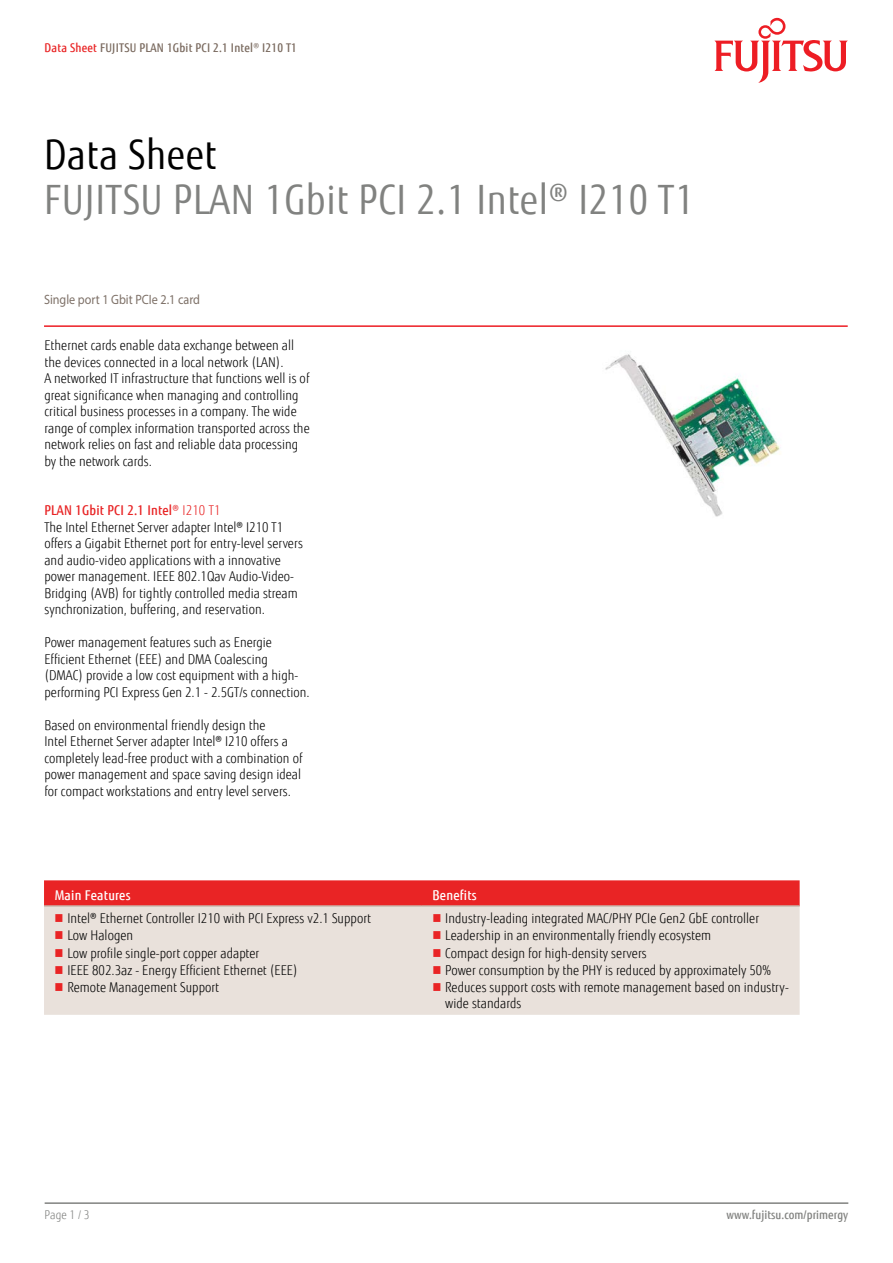
<style>
.page{position:relative;width:893px;height:1263px;background:#fff}
.page>*{position:absolute;margin:0;border:0;box-sizing:border-box;transform-origin:0 0}
.t1{font:40.5px/45px "Fujitsu Sans";letter-spacing:.02em;color:#818280;scale:.9 1}
.t2{font:300 13.5px/16.5px "Fujitsu Sans";letter-spacing:.005em;color:#000;scale:.9 1}
.t3{font:13.5px "Myriad Pro";color:#7e7168;scale:.9 1}
.t4{font:500 13.5px "Fujitsu Sans";letter-spacing:.02em;color:#fff;scale:.9 1}
.t5{font:500 12px "Fujitsu Sans";letter-spacing:.02em;color:#79695e;scale:.9 1}
.t6{font:500 12px "Fujitsu Sans";letter-spacing:.005em;color:#818280;scale:.9 1}
.t7{font:300 12px "Fujitsu Sans";color:#818280;scale:.9 1}
.s1{color:#e92425}
.s2{font-weight:300}
.s3{color:#000}
.s4{font-weight:500;color:#e82425}
.s5{color:#e82425}
</style>
<div class="page">
<hr style="left:45px;top:1202px;width:803px;height:2px;background:#818280">
<hr style="left:44px;top:325px;width:804px;height:2px;background:#ed1d24">
<svg style="left:714px;top:18px;width:134px;height:65px"></svg>
<img style="left:605px;top:354px;width:176px;height:163px">
<div style="left:44px;top:880px;width:756px;height:25px;background:#e92425"></div>
<div style="left:44px;top:907px;width:756px;height:108px;background:#e9e1db"></div>
<hr style="left:44px;top:905px;width:378px;height:2px;background:#c9bbb0">
<hr style="left:422px;top:905px;width:378px;height:2px;background:#c9bbb0">
<svg style="left:56px;top:914px;width:7px;height:8px"></svg>
<svg style="left:433px;top:914px;width:7px;height:8px"></svg>
<svg style="left:56px;top:931px;width:7px;height:8px"></svg>
<svg style="left:433px;top:931px;width:7px;height:8px"></svg>
<svg style="left:56px;top:949px;width:7px;height:7px"></svg>
<svg style="left:433px;top:949px;width:7px;height:7px"></svg>
<svg style="left:56px;top:966px;width:7px;height:8px"></svg>
<svg style="left:433px;top:966px;width:7px;height:8px"></svg>
<svg style="left:56px;top:983px;width:7px;height:8px"></svg>
<svg style="left:433px;top:983px;width:7px;height:8px"></svg>
<p class="t5" style="left:45px;top:40px;width:282px"><span class="s1">Data Sheet</span> FUJITSU PLAN 1Gbit PCI 2.1 Intel<span class="s2">®</span> I210 T1</p>
<h1 class="t1" style="left:44px;top:133px;width:724px"><span class="s3">Data Sheet<br></span>FUJITSU PLAN 1Gbit PCI 2.1 Intel<span class="s2">®</span> I210 T1</h1>
<p class="t3" style="left:44px;top:291px;width:175px">Single port 1 Gbit PCIe 2.1 card</p>
<p class="t2" style="left:44px;top:337px;width:296px">Ethernet cards enable data exchange between all the devices connected in a local network (LAN).<br>A networked IT infrastructure that functions well is of great significance when managing and controlling critical business processes in a company. The wide range of complex information transported across the network relies on fast and reliable data processing by the network cards.</p>
<p class="t2" style="left:44px;top:502px;width:289px"><span class="s4">PLAN 1Gbit PCI 2.1 Intel</span><span class="s5">® I210 T1<br></span>The Intel Ethernet Server adapter Intel® I210 T1 offers a Gigabit Ethernet port for entry-level servers and audio-video applications with a innovative power management. IEEE 802.1Qav Audio-Video-Bridging (AVB) for tightly controlled media stream synchronization, buffering, and reservation.</p>
<p class="t2" style="left:44px;top:634px;width:296px">Power management features such as Energie Efficient Ethernet (EEE) and DMA Coalescing (DMAC) provide a low cost equipment with a high&shy;performing PCI Express Gen 2.1 - 2.5GT/s connection.</p>
<p class="t2" style="left:44px;top:717px;width:288px">Based on environmental friendly design the<br>Intel Ethernet Server adapter Intel® I210 offers a completely lead-free product with a combination of power management and space saving design ideal for compact workstations and entry level servers.</p>
<p class="t4" style="left:55px;top:886px;width:86px">Main Features</p>
<p class="t4" style="left:432px;top:886px;width:51px">Benefits</p>
<p class="t2" style="left:67px;top:910px;width:339px">Intel® Ethernet Controller I210 with PCI Express v2.1 Support</p>
<p class="t2" style="left:445px;top:910px;width:350px">Industry-leading integrated MAC/PHY PCIe Gen2 GbE controller</p>
<p class="t2" style="left:67px;top:927px;width:75px">Low Halogen</p>
<p class="t2" style="left:445px;top:927px;width:297px">Leadership in an environmentally friendly ecosystem</p>
<p class="t2" style="left:67px;top:945px;width:215px">Low profile single-port copper adapter</p>
<p class="t2" style="left:445px;top:945px;width:225px">Compact design for high-density servers</p>
<p class="t2" style="left:67px;top:962px;width:257px">IEEE 802.3az - Energy Efficient Ethernet (EEE)</p>
<p class="t2" style="left:445px;top:962px;width:363px">Power consumption by the PHY is reduced by approximately 50%</p>
<p class="t2" style="left:67px;top:979px;width:170px">Remote Management Support</p>
<p class="t2" style="left:445px;top:979px;width:383px">Reduces support costs with remote management based on industry&shy;wide standards</p>
<p class="t7" style="left:45px;top:1208px;width:51px">Page 1 / 3</p>
<p class="t6" style="left:726px;top:1208px;width:137px">www.fujitsu.com/primergy</p>
</div>
